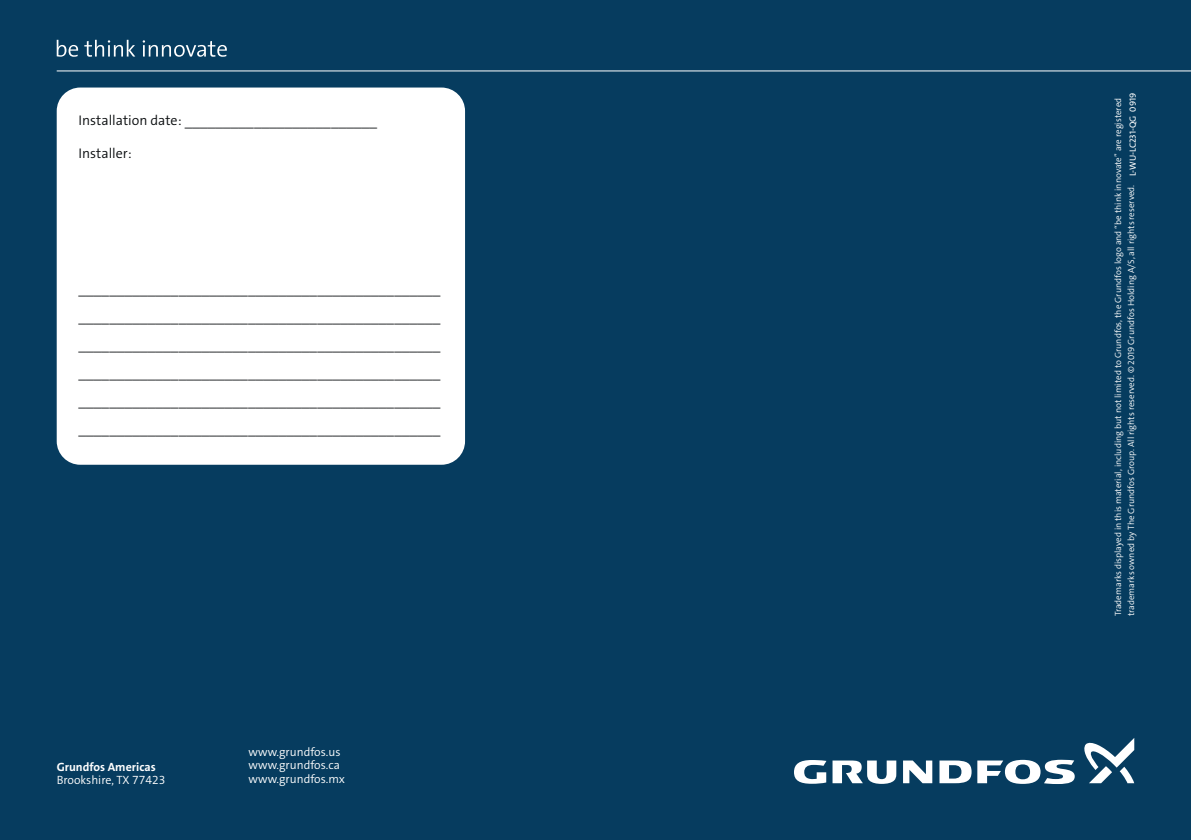
<style>
.page{position:relative;width:1191px;height:840px;background:#fff}
.page>*{position:absolute;margin:0;border:0;box-sizing:border-box;transform-origin:0 0}
.t1{font:14px/28px "Grundfos The Sans V2 OT 4 SL";color:#0b0e10;text-align:justify}
.t2{font:12px/13.2px "Grundfos The Sans V2 OT 4 SL";color:#fff}
.t3{font:12px "Grundfos The Sans V2 OT 7 B";color:#fff}
.t4{font:9px/13px "Grundfos The Sans V2 OT 4 SL";color:#fff}
.t5{font:9px "Grundfos The Sans V2 OT 5 R";color:#fff}
</style>
<div class="page">
<div style="left:0;top:0;width:1191px;height:839px;background:#063c5f"></div>
<hr style="left:57px;top:70px;width:1134px;height:1px;background:#fff">
<svg style="left:903px;top:760px;width:29px;height:22px"></svg>
<svg style="left:832px;top:760px;width:64px;height:23px"></svg>
<svg style="left:939px;top:760px;width:32px;height:22px"></svg>
<svg style="left:794px;top:760px;width:32px;height:23px"></svg>
<svg style="left:977px;top:759px;width:97px;height:24px"></svg>
<svg style="left:1084px;top:738px;width:50px;height:44px"></svg>
<svg style="left:57px;top:40px;width:21px;height:17px"></svg>
<svg style="left:84px;top:40px;width:51px;height:17px"></svg>
<svg style="left:143px;top:40px;width:84px;height:17px"></svg>
<div style="left:57px;top:87px;width:408px;height:377px;background:#fff;border-radius:24px"></div>
<p class="t1" style="left:79px;top:106px;width:300px">Installation date: _________________________</p>
<p class="t1" style="left:79px;top:140px;width:55px">Installer:</p>
<p class="t1" style="left:79px;top:274px;width:363px">_______________________________________________ _______________________________________________ _______________________________________________ _______________________________________________ _______________________________________________ _______________________________________________</p>
<p class="t3" style="left:57px;top:759px;width:100px">Grundfos Americas</p>
<p class="t2" style="left:57px;top:773px;width:110px">Brookshire, TX 77423</p>
<p class="t2" style="left:248px;top:745px;width:98px">www.grundfos.us www.grundfos.ca www.grundfos.mx</p>
<p class="t5" style="left:1126px;top:176px;width:85px;rotate:-90deg">L-WU-LC231-QG 0919</p>
<p class="t4" style="left:1111px;top:615px;width:519px;rotate:-90deg">Trademarks displayed in this material, including but not limited to Grundfos, the Grundfos logo and “be think innovate” are registered trademarks owned by The Grundfos Group. All rights reserved. © 2019 Grundfos Holding A/S, all rights reserved.</p>
</div>
